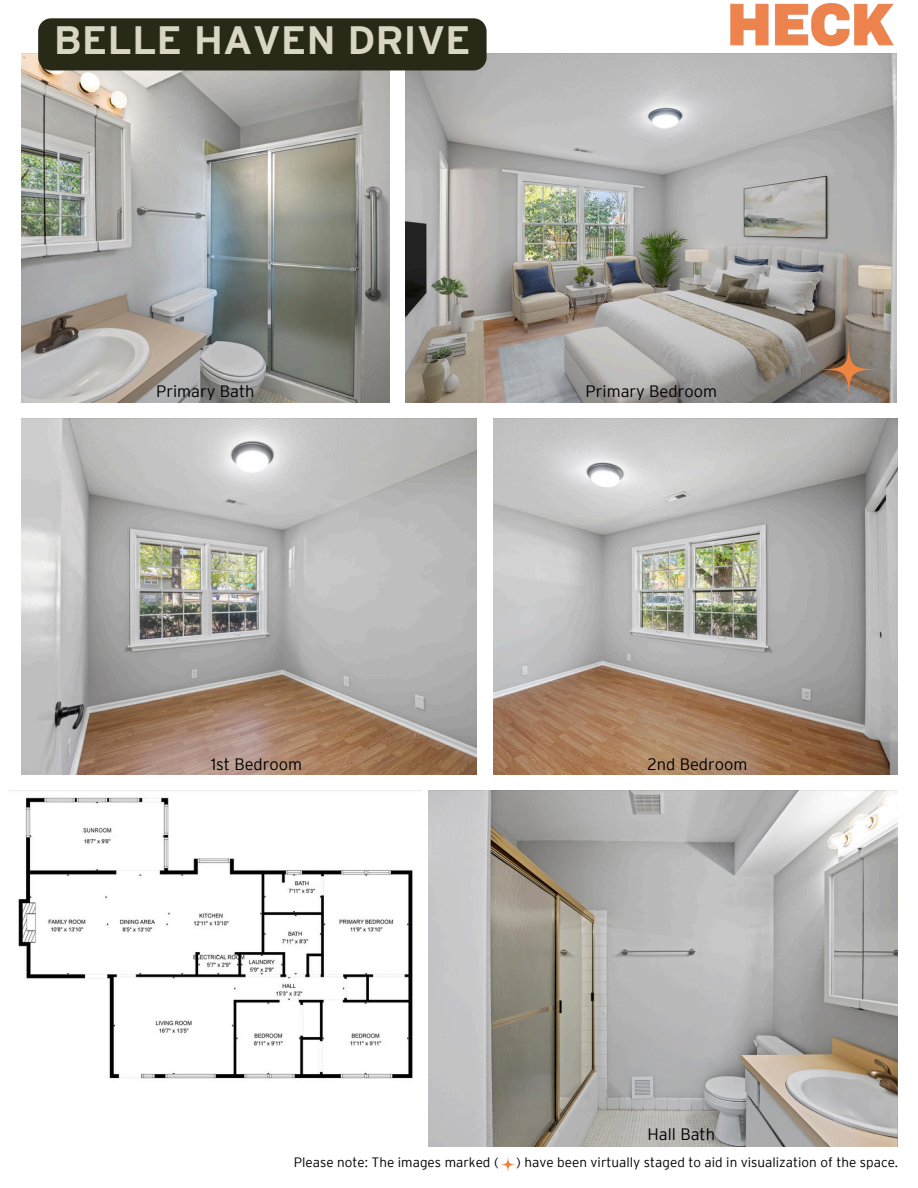
<style>
.page{position:relative;width:918px;height:1188px;background:#fff}
.page>*{position:absolute;margin:0;border:0;box-sizing:border-box;transform-origin:0 0}
.t1{font:700 39.45px "Interstate";color:#d9d6c4}
.t2{font:300 16.5px "Interstate";color:#000}
.t3{font:300 13.5px "Interstate";color:#000}
</style>
<div class="page">
<img style="left:22px;top:54px;width:367px;height:349px">
<img style="left:405px;top:54px;width:492px;height:349px">
<img style="left:22px;top:419px;width:455px;height:356px">
<img style="left:493px;top:419px;width:405px;height:356px">
<img style="left:18px;top:797px;width:395px;height:282px">
<img style="left:428px;top:791px;width:469px;height:356px">
<svg style="left:815px;top:336px;width:67px;height:66px;background:#877466"></svg>
<svg style="left:497px;top:1154px;width:22px;height:21px"></svg>
<img style="left:681px;top:3px;width:216px;height:95px">
<div style="left:38px;top:18px;width:449px;height:52px;background:#292917"></div>
<h2 class="t1" style="left:54px;top:26px;width:418px">BELLE HAVEN DRIVE</h2>
<h2 class="t2" style="left:156px;top:385px;width:100px">Primary Bath</h2>
<p class="t2" style="left:586px;top:385px;width:133px">Primary Bedroom</p>
<p class="t2" style="left:211px;top:758px;width:93px">1st Bedroom</p>
<p class="t2" style="left:647px;top:758px;width:102px">2nd Bedroom</p>
<h2 class="t2" style="left:648px;top:1128px;width:69px">Hall Bath</h2>
<p class="t3" style="left:294px;top:1157px;width:206px">Please note: The images marked (</p>
<p class="t3" style="left:516px;top:1157px;width:383px">) have been virtually staged to aid in visualization of the space.</p>
</div>
